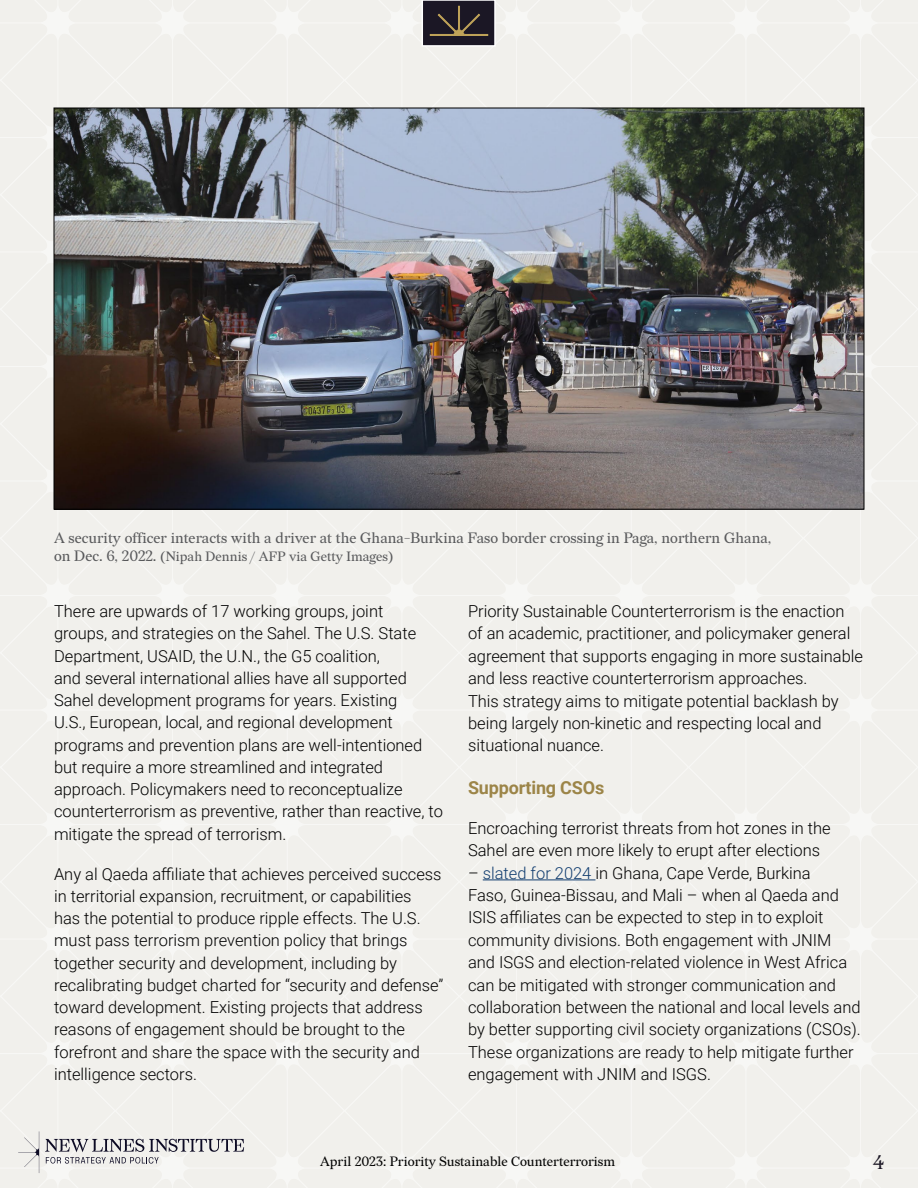
<style>
.page{position:relative;width:918px;height:1188px;background:#f1f0ec}
.page>*{position:absolute;margin:0;border:0;box-sizing:border-box;transform-origin:0 0}
.t1{font:19.5px "Redaction";color:#1b1725}
.t2{font:700 18px "Roboto";letter-spacing:-.01em;color:#9c8548}
.t3{font:300 16.5px/22.2px "Roboto";color:#000}
.t4{font:15px "Redaction";color:#58595b}
.t5{font:13.5px "Redaction";color:#000}
.t6{font:13.5px "Redaction";color:#58595b}
.s1{font-size:15px}
.s2{color:#123e70}
</style>
<div class="page">
<hr style="left:483px;top:880px;width:113px;height:1px;background:#123e70">
<img style="left:56px;top:110px;width:806px;height:397px">
<div style="left:422px;top:0;width:73px;height:46px;background:#1b1725"></div>
<div style="left:422px;top:0;width:74px;height:47px;border:2px solid #fff"></div>
<svg style="left:429px;top:5px;width:60px;height:31px"></svg>
<svg style="left:18px;top:1131px;width:21px;height:42px"></svg>
<svg style="left:45px;top:1139px;width:199px;height:25px;background:#c5c4c6"></svg>
<p class="t4" style="left:54px;top:529px;width:719px">A security officer interacts with a driver at the Ghana-Burkina Faso border crossing in Paga, northern Ghana,</p>
<p class="t6" style="left:54px;top:548px;width:341px"><span class="s1">on Dec. 6, 2022.</span> (Nipah Dennis / AFP via Getty Images)</p>
<p class="t3" style="left:54px;top:600px;width:390px">There are upwards of 17 working groups, joint<br>groups, and strategies on the Sahel. The U.S. State Department, USAID, the U.N., the G5 coalition,<br>and several international allies have all supported Sahel development programs for years. Existing<br>U.S., European, local, and regional development programs and prevention plans are well-intentioned but require a more streamlined and integrated approach. Policymakers need to reconceptualize counterterrorism as preventive, rather than reactive, to mitigate the spread of terrorism.</p>
<p class="t3" style="left:54px;top:862px;width:391px">Any al Qaeda affiliate that achieves perceived success in territorial expansion, recruitment, or capabilities<br>has the potential to produce ripple effects. The U.S. must pass terrorism prevention policy that brings together security and development, including by recalibrating budget charted for “security and defense” toward development. Existing projects that address reasons of engagement should be brought to the forefront and share the space with the security and intelligence sectors.</p>
<p class="t3" style="left:468px;top:599px;width:397px">Priority Sustainable Counterterrorism is the enaction of an academic, practitioner, and policymaker general agreement that supports engaging in more sustainable and less reactive counterterrorism approaches.<br>This strategy aims to mitigate potential backlash by being largely non-kinetic and respecting local and situational nuance.</p>
<p class="t2" style="left:468px;top:775px;width:138px">Supporting CSOs</p>
<p class="t3" style="left:468px;top:816px;width:364px">Encroaching terrorist threats from hot zones in the<br>Sahel are even more likely to erupt after elections</p>
<p class="t3" style="left:468px;top:861px;width:394px">– <span class="s2">slated for 2024</span> in Ghana, Cape Verde, Burkina<br>Faso, Guinea-Bissau, and Mali – when al Qaeda and ISIS affiliates can be expected to step in to exploit community divisions. Both engagement with JNIM and ISGS and election-related violence in West Africa can be mitigated with stronger communication and collaboration between the national and local levels and by better supporting civil society organizations (CSOs).<br>These organizations are ready to help mitigate further engagement with JNIM and ISGS.</p>
<p class="t5" style="left:320px;top:1153px;width:296px">April 2023: Priority Sustainable Counterterrorism</p>
<p class="t1" style="left:873px;top:1150px;width:13px">4</p>
</div>
